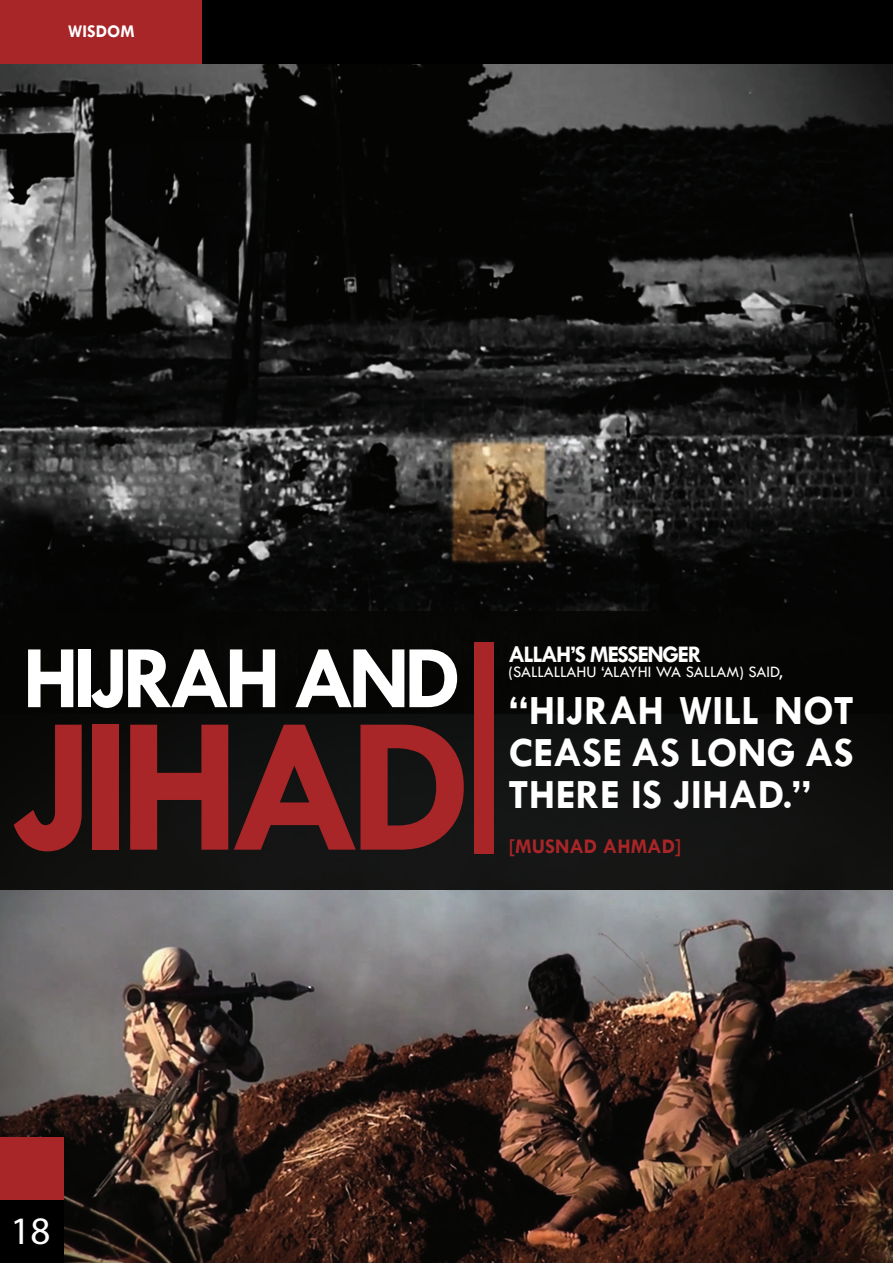
<style>
.page{position:relative;width:893px;height:1263px;background:#fff}
.page>*{position:absolute;margin:0;border:0;box-sizing:border-box;transform-origin:0 0}
.t1{font:700 195px "Tw Cen";letter-spacing:-.07em;color:#a82528}
.t2{font:700 90px "Tw Cen";letter-spacing:-.07em;color:#fff}
.t3{font:700 42px/42px "Tw Cen";color:#fff;text-align:justify}
.t4{font:39px "Myriad Pro";color:#fff}
.t5{font:700 24px "Tw Cen";letter-spacing:-.06em;color:#fff}
.t6{font:700 21px "Tw Cen";color:#a82528}
.t7{font:700 18px "Tw Cen";color:#fff}
.t8{font:16.5px "Tw Cen";color:#fff}
</style>
<div class="page">
<img style="left:0;top:63px;width:893px;height:1200px">
<div style="left:0;top:611px;width:893px;height:279px;background:#0e0f0e"></div>
<div style="left:0;top:1200px;width:63px;height:63px;background:#000"></div>
<div style="left:0;top:1137px;width:63px;height:63px;background:#a82528"></div>
<div style="left:0;top:0;width:203px;height:63px;background:#a82528"></div>
<div style="left:203px;top:0;width:690px;height:63px;background:#000"></div>
<div style="left:474px;top:642px;width:20px;height:211px;background:#a82528"></div>
<p class="t7" style="left:68px;top:20px;width:68px">WISDOM</p>
<h2 class="t2" style="left:22px;top:625px;width:440px">HIJRAH AND</h2>
<h1 class="t1" style="left:11px;top:671px;width:463px">JIHAD</h1>
<p class="t5" style="left:508px;top:640px;width:195px">ALLAH’S MESSENGER</p>
<p class="t8" style="left:508px;top:661px;width:276px">(SALLALLAHU ‘ALAYHI WA SALLAM) SAID,</p>
<p class="t3" style="left:508px;top:688px;width:347px">“HIJRAH WI LL NOT CEASE AS LONG AS THERE IS JIHAD.”</p>
<p class="t6" style="left:508px;top:833px;width:175px">[MUSNAD AHMAD]</p>
<p class="t4" style="left:10px;top:1207px;width:42px">18</p>
</div>
